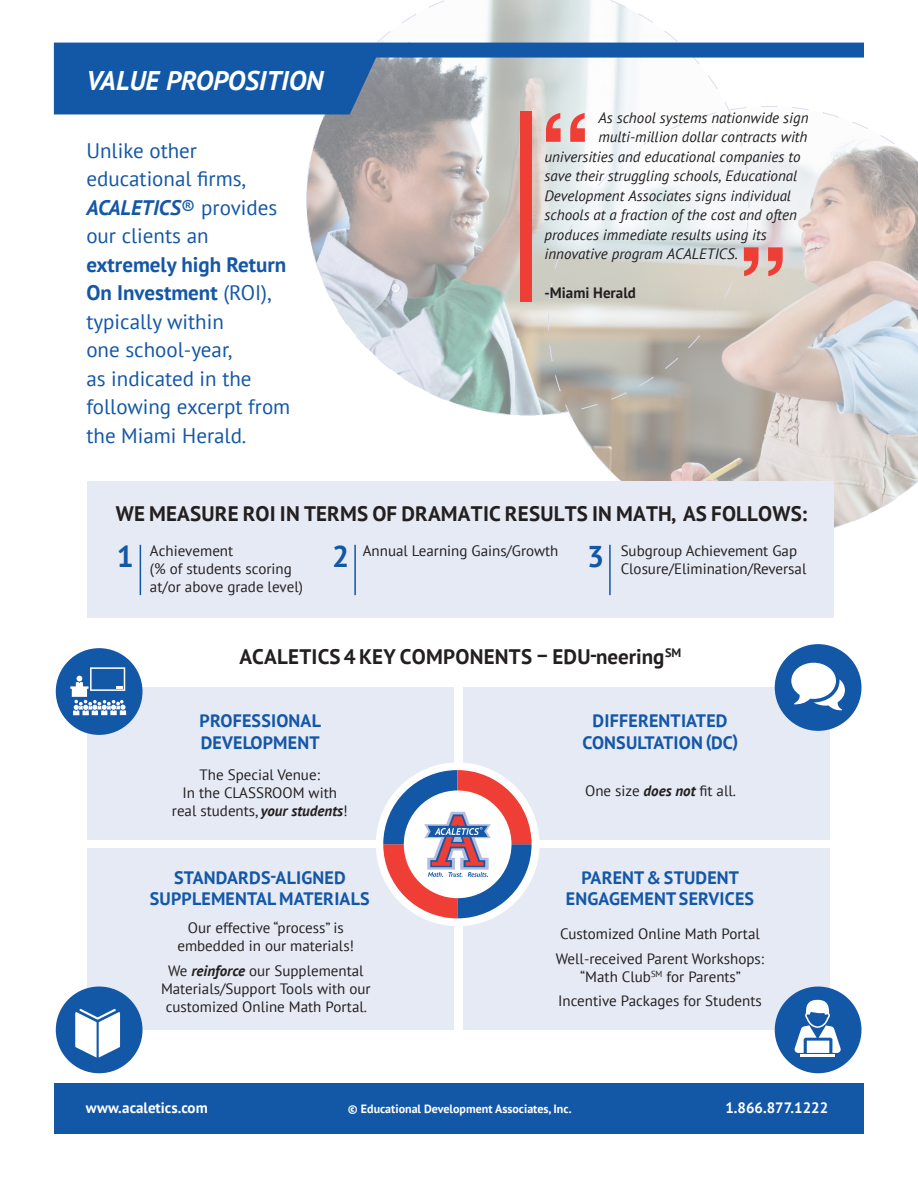
<style>
.page{position:relative;width:918px;height:1188px;background:#fff}
.page>*{position:absolute;margin:0;border:0;box-sizing:border-box;transform-origin:0 0}
.t1{font:700 30px "PT Sans";color:#1357a7}
.t2{font:italic 700 27px "PT Sans";color:#fff}
.t3{font:21px/28.5px "PT Sans";color:#1357a7}
.t4{font:700 21px "PT Sans";letter-spacing:.01em;color:#231f20}
.t5{font:700 18px/21.6px "PT Sans";letter-spacing:.01em;color:#1357a7;text-align:center}
.t6{font:15px/18px "PT Sans";color:#231f20;text-align:center}
.t7{font:italic 15px "PT Sans";color:#231f20}
.t8{font:700 15px "PT Sans";color:#fff}
.t9{font:700 15px "PT Sans";color:#231f20}
.t10{font:700 12px "PT Sans";color:#fff}
.s1{font-weight:700;font-style:italic}
.s2{font-weight:700}
</style>
<div class="page">
<div style="left:463px;top:688px;width:367px;height:152px;background:#e6eaf5"></div>
<div style="left:87px;top:688px;width:367px;height:152px;background:#e6eaf5"></div>
<div style="left:87px;top:849px;width:367px;height:181px;background:#e6eaf5"></div>
<div style="left:463px;top:849px;width:367px;height:181px;background:#e6eaf5"></div>
<div style="left:376px;top:762px;width:164px;height:164px;background:#fff;border-radius:50%"></div>
<svg style="left:306px;top:0;width:229px;height:416px"></svg>
<div style="left:87px;top:482px;width:746px;height:136px;background:#e6eaf5"></div>
<div style="left:55px;top:1083px;width:809px;height:50px;background:#1357a7"></div>
<div style="left:520px;top:111px;width:12px;height:190px;background:#ee3e35"></div>
<hr style="left:140px;top:545px;width:1px;height:50px;background:#1357a7">
<hr style="left:354px;top:545px;width:2px;height:50px;background:#1357a7">
<hr style="left:609px;top:545px;width:2px;height:50px;background:#1357a7">
<svg style="left:54px;top:43px;width:481px;height:71px;background:#3d6ea8"></svg>
<svg style="left:383px;top:770px;width:149px;height:148px"></svg>
<div style="left:775px;top:644px;width:86px;height:87px;background:#1357a7;border-radius:50%"></div>
<div style="left:775px;top:987px;width:86px;height:86px;background:#1357a7;border-radius:50%"></div>
<div style="left:56px;top:987px;width:87px;height:86px;background:#1357a7;border-radius:50%"></div>
<div style="left:56px;top:648px;width:87px;height:87px;background:#1357a7;border-radius:50%"></div>
<svg style="left:791px;top:663px;width:54px;height:47px"></svg>
<svg style="left:75px;top:1009px;width:45px;height:49px"></svg>
<hr style="left:801px;top:1054px;width:34px;height:3px;background:#fff">
<svg style="left:794px;top:1000px;width:47px;height:53px"></svg>
<svg style="left:70px;top:667px;width:56px;height:48px"></svg>
<svg style="left:535px;top:0;width:383px;height:538px"></svg>
<p class="t2" style="left:86px;top:62px;width:238px">VALUE PROPOSITION</p>
<p class="t3" style="left:86px;top:135px;width:205px">Unlike other educational firms,<br><span class="s1">ACALETICS</span>® provides our clients an <span class="s2">extremely high Return<br>On Investment</span> (ROI), typically within<br>one school-year,<br>as indicated in the following excerpt from the Miami Herald.</p>
<p class="t7" style="left:598px;top:108px;width:212px">As school systems nationwide sign</p>
<p class="t7" style="left:598px;top:128px;width:211px">multi-million dollar contracts with</p>
<p class="t7" style="left:544px;top:147px;width:258px">universities and educational companies to</p>
<p class="t7" style="left:544px;top:167px;width:254px">save their struggling schools, Educational</p>
<p class="t7" style="left:544px;top:186px;width:248px">Development Associates signs individual</p>
<p class="t7" style="left:544px;top:206px;width:254px">schools at a fraction of the cost and often</p>
<p class="t7" style="left:544px;top:225px;width:224px">produces immediate results using its</p>
<p class="t7" style="left:544px;top:245px;width:195px">innovative program ACALETICS.</p>
<p class="t9" style="left:544px;top:283px;width:93px">-Miami Herald</p>
<p class="t4" style="left:116px;top:499px;width:693px">WE MEASURE ROI IN TERMS OF DRAMATIC RESULTS IN MATH, AS FOLLOWS:</p>
<p class="t6" style="left:363px;top:541px;width:197px">Annual Learning Gains/Growth</p>
<p class="t6" style="left:621px;top:541px;width:178px">Subgroup Achievement Gap</p>
<p class="t6" style="left:150px;top:541px;width:155px;text-align:left">Achievement<br>(% of students scoring at/or above grade level)</p>
<p class="t1" style="left:117px;top:537px;width:19px">1</p>
<p class="t1" style="left:332px;top:537px;width:19px">2</p>
<p class="t1" style="left:587px;top:537px;width:19px">3</p>
<p class="t6" style="left:621px;top:559px;width:187px">Closure/Elimination/Reversal</p>
<p class="t4" style="left:239px;top:643px;width:444px">ACALETICS 4 KEY COMPONENTS – EDU-neering<sup>SM</sup></p>
<p class="t5" style="left:200px;top:709px;width:123px;text-align:left">PROFESSIONAL<br>DEVELOPMENT</p>
<p class="t6" style="left:172px;top:766px;width:177px">The Special Venue:<br>In the CLASSROOM with real students, <span class="s1">your students</span>!</p>
<p class="t5" style="left:582px;top:709px;width:157px">DIFFERENTIATED<br>CONSULTATION (DC)</p>
<p class="t6" style="left:585px;top:781px;width:152px">One size <span class="s1">does not</span> fit all.</p>
<p class="t5" style="left:150px;top:866px;width:221px">STANDARDS-ALIGNED<br>SUPPLEMENTAL MATERIALS</p>
<p class="t5" style="left:566px;top:866px;width:190px">PARENT &amp; STUDENT<br>ENGAGEMENT SERVICES</p>
<p class="t6" style="left:177px;top:919px;width:178px">Our effective “process” is embedded in our materials!</p>
<p class="t6" style="left:161px;top:961px;width:211px">We <span class="s1">reinforce</span> our Supplemental<br>Materials/Support Tools with our customized Online Math Portal.</p>
<p class="t6" style="left:560px;top:924px;width:201px">Customized Online Math Portal</p>
<p class="t6" style="left:556px;top:949px;width:210px">Well-received Parent Workshops: “Math Club<sup>SM</sup> for Parents”</p>
<p class="t6" style="left:558px;top:992px;width:205px">Incentive Packages for Students</p>
<p class="t8" style="left:86px;top:1098px;width:123px">www.acaletics.com</p>
<p class="t10" style="left:348px;top:1101px;width:225px">© Educational Development Associates, Inc.</p>
<p class="t8" style="left:725px;top:1098px;width:104px">1.866.877.1222</p>
</div>
